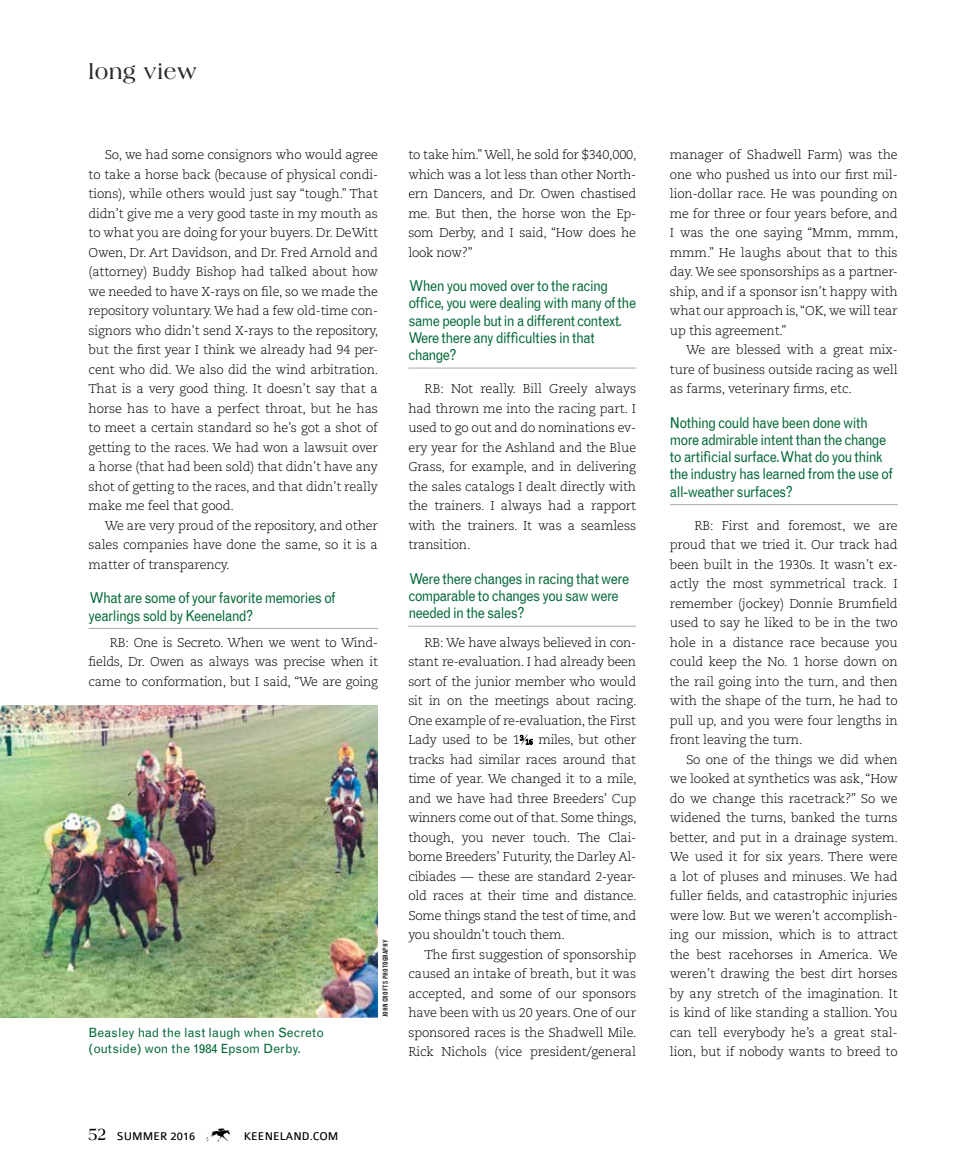
<style>
.page{position:relative;width:972px;height:1175px;background:#fff}
.page>*{position:absolute;margin:0;border:0;box-sizing:border-box;transform-origin:0 0}
.t1{font:27px "Keen DB";color:#000}
.t2{font:700 22.35px "Americana Std";letter-spacing:.03em;color:#292829;scale:.91 1}
.t3{font:15px/17.2px "Grotesque MT Std";letter-spacing:-.045em;color:#046937;scale:.9 1}
.t4{font:300 12.75px/19.5px "Caecilia LT Std";letter-spacing:-.01em;color:#000;text-align:justify}
.t5{font:12.75px/15.3px "Grotesque MT Std";color:#046937}
.t6{font:12px "Colaborate";color:#000}
.t7{font:condensed 6.75px "Grotesque MT Std";letter-spacing:.01em;color:#000;scale:1.11 1}
.s1{font-size:7.05px}
.s2{font-family:"Americana Std";font-weight:700;font-size:18.15px}
</style>
<div class="page">
<hr style="left:89px;top:628px;width:289px;height:1px;background:#a7a9ac">
<hr style="left:408px;top:368px;width:228px;height:1px;background:#a7a9ac">
<hr style="left:408px;top:626px;width:228px;height:1px;background:#a7a9ac">
<svg style="left:520px;top:735px;width:13px;height:9px"></svg>
<hr style="left:670px;top:504px;width:228px;height:1px;background:#a7a9ac">
<img style="left:0;top:705px;width:378px;height:312px">
<h2 class="t2" style="left:89px;top:59px;width:120px">long view</h2>
<p class="t4" style="left:89px;top:145px;width:291px;text-indent:16px">So, we had some consignors who would agree to take a horse back (because of physical condi&shy;tions), while others would just say “tough.” That didn’t give me a very good taste in my mouth as to what you are doing for your buyers. Dr. DeWitt Owen, Dr. Art Davidson, and Dr. Fred Arnold and (attorney) Buddy Bishop had talked about how we needed to have X-rays on file, so we made the repository voluntary. We had a few old-time con&shy;signors who didn’t send X-rays to the repository, but the first year I think we already had 94 per&shy;cent who did. We also did the wind arbitration.<br>That is a very good thing. It doesn’t say that a horse has to have a perfect throat, but he has to meet a certain standard so he’s got a shot of getting to the races. We had won a lawsuit over a horse (that had been sold) that didn’t have any shot of getting to the races, and that didn’t really make me feel that good.</p>
<p class="t4" style="left:89px;top:516px;width:291px;text-indent:16px">We are very proud of the repository, and other sales companies have done the same, so it is a matter of transparency.</p>
<p class="t3" style="left:89px;top:589px;width:276px">What are some of your favorite memories of yearlings sold by Keeneland?</p>
<p class="t4" style="left:89px;top:633px;width:291px;text-indent:21px">RB: One is Secreto. When we went to Wind&shy;fields, Dr. Owen as always was precise when it came to conformation, but I said, “We are going</p>
<p class="t5" style="left:89px;top:1025px;width:237px">Beasley had the last laugh when Secreto (outside) won the 1984 Epsom Derby.</p>
<p class="t7" style="left:382px;top:1017px;width:72px;rotate:-90deg">JOHN CROFTS PHOTOGRAPHY</p>
<p class="t4" style="left:408px;top:145px;width:230px">to take him.” Well, he sold for $340,000, which was a lot less than other North&shy;ern Dancers, and Dr. Owen chastised me. But then, the horse won the Ep&shy;som Derby, and I said, “How does he look now?”</p>
<p class="t3" style="left:408px;top:277px;width:255px">When you moved over to the racing office, you were dealing with many of the same people but in a different context.<br>Were there any difficulties in that change?</p>
<p class="t4" style="left:408px;top:379px;width:229px;text-indent:16px">RB: Not really. Bill Greely always had thrown me into the racing part. I used to go out and do nominations ev&shy;ery year for the Ashland and the Blue Grass, for example, and in delivering the sales catalogs I dealt directly with the trainers. I always had a rapport with the trainers. It was a seamless transition.</p>
<p class="t3" style="left:408px;top:570px;width:247px">Were there changes in racing that were comparable to changes you saw were needed in the sales?</p>
<p class="t4" style="left:408px;top:633px;width:230px;text-indent:16px">RB: We have always believed in con&shy;stant re-evaluation. I had already been sort of the junior member who would sit in on the meetings about racing.<br>One example of re-evaluation, the First Lady used to be 1<sup>3</sup>⁄<span class="s1">16</span> miles, but other tracks had similar races around that time of year. We changed it to a mile, and we have had three Breeders’ Cup winners come out of that. Some things, though, you never touch. The Clai&shy;borne Breeders’ Futurity, the Darley Al&shy;cibiades — these are standard 2-year&shy;old races at their time and distance.<br>Some things stand the test of time, and you shouldn’t touch them.</p>
<p class="t4" style="left:408px;top:945px;width:230px;text-indent:16px">The first suggestion of sponsorship caused an intake of breath, but it was accepted, and some of our sponsors have been with us 20 years. One of our sponsored races is the Shadwell Mile.<br>Rick Nichols (vice president/general</p>
<p class="t6" style="left:89px;top:1130px;width:108px"><span class="s2">52</span> SUMMER 2016</p>
<h1 class="t1" style="left:206px;top:1121px;width:28px">K</h1>
<p class="t6" style="left:244px;top:1130px;width:96px">KEENELAND.COM</p>
<p class="t4" style="left:670px;top:145px;width:230px">manager of Shadwell Farm) was the one who pushed us into our first mil&shy;lion-dollar race. He was pounding on me for three or four years before, and I was the one saying “Mmm, mmm, mmm.” He laughs about that to this day. We see sponsorships as a partner&shy;ship, and if a sponsor isn’t happy with what our approach is, “OK, we will tear up this agreement.”</p>
<p class="t4" style="left:670px;top:340px;width:229px;text-indent:16px">We are blessed with a great mix&shy;ture of business outside racing as well as farms, veterinary firms, etc.</p>
<p class="t3" style="left:670px;top:414px;width:249px">Nothing could have been done with more admirable intent than the change to artificial surface. What do you think the industry has learned from the use of all-weather surfaces?</p>
<p class="t4" style="left:670px;top:516px;width:229px;text-indent:24px">RB: First and foremost, we are proud that we tried it. Our track had been built in the 1930s. It wasn’t ex&shy;actly the most symmetrical track. I remember (jockey) Donnie Brumfield used to say he liked to be in the two hole in a distance race because you could keep the No. 1 horse down on the rail going into the turn, and then with the shape of the turn, he had to pull up, and you were four lengths in front leaving the turn.</p>
<p class="t4" style="left:670px;top:750px;width:230px;text-indent:16px">So one of the things we did when we looked at synthetics was ask, “How do we change this racetrack?” So we widened the turns, banked the turns better, and put in a drainage system.<br>We used it for six years. There were a lot of pluses and minuses. We had fuller fields, and catastrophic injuries were low. But we weren’t accomplish&shy;ing our mission, which is to attract the best racehorses in America. We weren’t drawing the best dirt horses by any stretch of the imagination. It is kind of like standing a stallion. You can tell everybody he’s a great stal&shy;lion, but if nobody wants to breed to</p>
</div>
